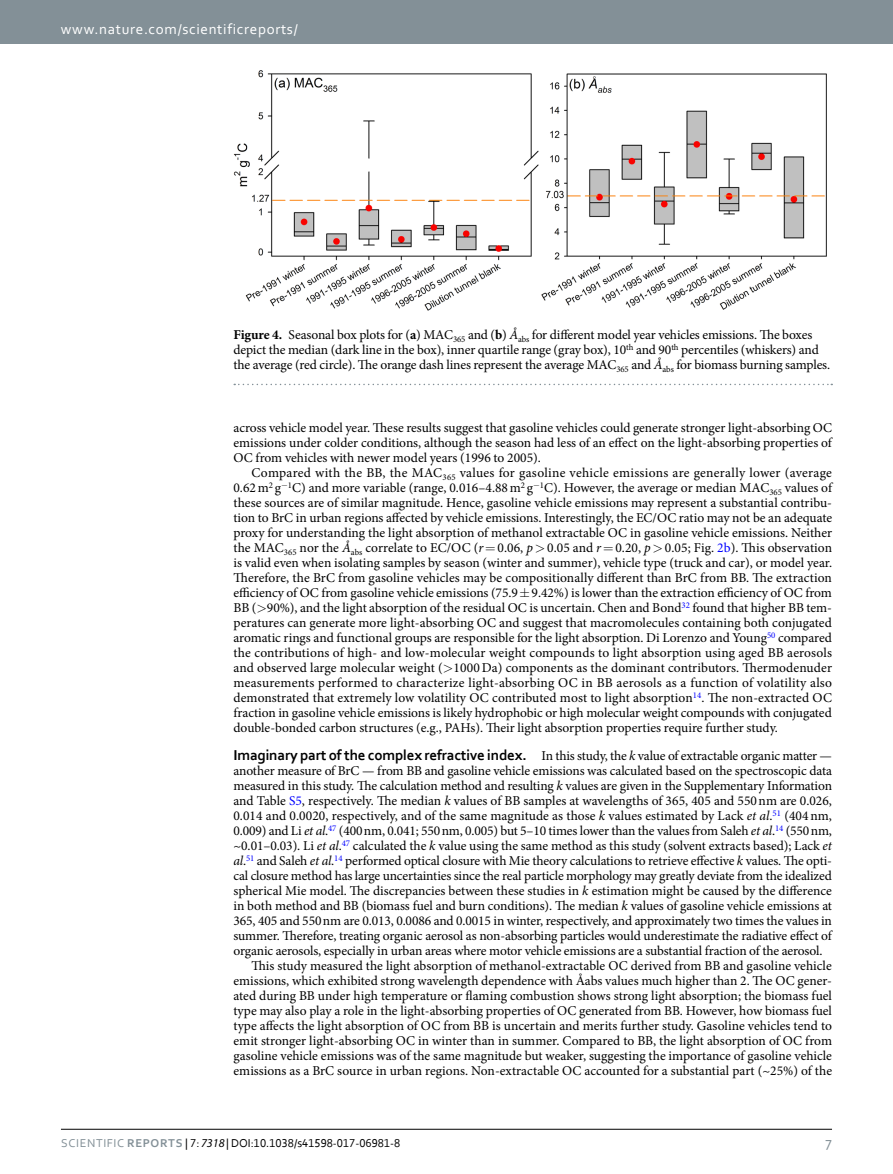
<style>
.page{position:relative;width:893px;height:1174px;background:#fff}
.page>*{position:absolute;margin:0;border:0;box-sizing:border-box;transform-origin:0 0}
.t1{font:15px "Corbel 2";letter-spacing:.045em;color:#fff}
.t2{font:15px "Corbel 2";color:#839097}
.t3{font:13.5px/15px "Minion Pro";letter-spacing:-.005em;color:#000;text-align:justify}
.t4{font:12px "Corbel";color:#000}
.s1{font-weight:700}
.s2{font-style:italic}
.s3{color:#00f}
.s4{font-family:"Corbel";font-weight:700;font-size:15px}
.s5{font-family:"Corbel 2";color:#839097}
.s6{font-family:"Corbel Bold 2";color:#839097}
.s7{font-family:"Myriad Pro";font-style:italic}
</style>
<div class="page">
<div style="left:0;top:0;width:893px;height:43px;background:#839097"></div>
<hr style="left:61px;top:1129px;width:771px;height:1px;background:#000">
<img style="left:233px;top:70px;width:594px;height:241px">
<svg style="left:234px;top:384px;width:598px;height:1px"></svg>
<p class="t1" style="left:61px;top:19px;width:238px">www.nature.com/scientificreports/</p>
<p class="t3" style="left:233px;top:328px;width:598px;text-align:left"><span class="s1">Figure 4.</span> Seasonal box plots for (<span class="s1">a</span>) MAC<sub>365</sub> and (<span class="s1">b</span>) <span class="s2">Å</span><sub>abs</sub> for different model year vehicles emissions. The boxes depict the median (dark line in the box), inner quartile range (gray box), 10<sup>th</sup> and 90<sup>th</sup> percentiles (whiskers) and the average (red circle). The orange dash lines represent the average MAC<sub>365</sub> and <span class="s2">Å</span><sub>abs</sub> for biomass burning samples.</p>
<p class="t3" style="left:233px;top:420px;width:600px">across vehicle model year. These results suggest that gasoline vehicles could generate stronger light-absorbing OC emissions under colder conditions, although the season had less of an effect on the light-absorbing properties of OC from vehicles with newer model years (1996 to 2005).</p>
<p class="t3" style="left:233px;top:465px;width:600px;text-indent:18px">Compared with the BB, the MAC<sub>365</sub> values for gasoline vehicle emissions are generally lower (average 0.62m<sup>2</sup> g−<sup>1</sup>C) and more variable (range, 0.016–4.88m<sup>2</sup> g−<sup>1</sup>C). However, the average or median MAC<sub>365</sub> values of these sources are of similar magnitude. Hence, gasoline vehicle emissions may represent a substantial contribu&shy;tion to BrC in urban regions affected by vehicle emissions. Interestingly, the EC/OC ratio may not be an adequate proxy for understanding the light absorption of methanol extractable OC in gasoline vehicle emissions. Neither the MAC<sub>365</sub> nor the <span class="s2">Å</span><sub>abs</sub> correlate to EC/OC (<span class="s2">r</span> 0.06, <span class="s2">p</span> 0.05 and <span class="s2">r</span> 0.20, <span class="s2">p</span> 0.05; Fig. <span class="s3">2b</span>). This observation is valid even when isolating samples by season (winter and summer), vehicle type (truck and car), or model year.<br>Therefore, the BrC from gasoline vehicles may be compositionally different than BrC from BB. The extraction efficiency of OC from gasoline vehicle emissions (75.9 9.42%) is lower than the extraction efficiency of OC from BB ( 90%), and the light absorption of the residual OC is uncertain. Chen and Bond<sup>32</sup> found that higher BB tem&shy;peratures can generate more light-absorbing OC and suggest that macromolecules containing both conjugated aromatic rings and functional groups are responsible for the light absorption. Di Lorenzo and Young<sup>50</sup> compared the contributions of high- and low-molecular weight compounds to light absorption using aged BB aerosols and observed large molecular weight ( 1000Da) components as the dominant contributors. Thermodenuder measurements performed to characterize light-absorbing OC in BB aerosols as a function of volatility also demonstrated that extremely low volatility OC contributed most to light absorption<sup>14</sup>. The non-extracted OC fraction in gasoline vehicle emissions is likely hydrophobic or high molecular weight compounds with conjugated double-bonded carbon structures (e.g., PAHs). Their light absorption properties require further study.</p>
<p class="t3" style="left:233px;top:748px;width:600px"><span class="s4">Imaginary part of the complex refractive index.</span> In this study, the <span class="s2">k</span> value of extractable organic matter —</p>
<p class="t3" style="left:233px;top:763px;width:600px">another measure of BrC — from BB and gasoline vehicle emissions was calculated based on the spectroscopic data</p>
<p class="t3" style="left:233px;top:778px;width:600px">measured in this study. The calculation method and resulting <span class="s2">k</span> values are given in the Supplementary Information</p>
<p class="t3" style="left:233px;top:793px;width:600px">and Table <span class="s3">S5</span>, respectively. The median <span class="s2">k</span> values of BB samples at wavelengths of 365, 405 and 550nm are 0.026,</p>
<p class="t3" style="left:233px;top:808px;width:600px">0.014 and 0.0020, respectively, and of the same magnitude as those <span class="s2">k</span> values estimated by Lack <span class="s2">et al</span>.<sup>51</sup> (404nm,</p>
<p class="t3" style="left:233px;top:823px;width:600px">0.009) and Li <span class="s2">et al</span>.<sup>47</sup> (400nm, 0.041; 550nm, 0.005) but 5–10 times lower than the values from Saleh <span class="s2">et al</span>.<sup>14</sup> (550nm,</p>
<p class="t3" style="left:233px;top:838px;width:600px">~0.01–0.03). Li <span class="s2">et al</span>.<sup>47</sup> calculated the <span class="s2">k</span> value using the same method as this study (solvent extracts based); Lack <span class="s2">et</span></p>
<p class="t3" style="left:233px;top:853px;width:600px"><span class="s2">al</span>.<sup>51</sup> and Saleh <span class="s2">et al</span>.<sup>14</sup> performed optical closure with Mie theory calculations to retrieve effective <span class="s2">k</span> values. The opti-</p>
<p class="t3" style="left:233px;top:868px;width:600px">cal closure method has large uncertainties since the real particle morphology may greatly deviate from the idealized</p>
<p class="t3" style="left:233px;top:883px;width:600px">spherical Mie model. The discrepancies between these studies in <span class="s2">k</span> estimation might be caused by the difference</p>
<p class="t3" style="left:233px;top:898px;width:600px">in both method and BB (biomass fuel and burn conditions). The median <span class="s2">k</span> values of gasoline vehicle emissions at</p>
<p class="t3" style="left:233px;top:913px;width:600px">365, 405 and 550nm are 0.013, 0.0086 and 0.0015 in winter, respectively, and approximately two times the values in</p>
<p class="t3" style="left:233px;top:928px;width:600px">summer. Therefore, treating organic aerosol as non-absorbing particles would underestimate the radiative effect of</p>
<p class="t3" style="left:233px;top:943px;width:590px">organic aerosols, especially in urban areas where motor vehicle emissions are a substantial fraction of the aerosol.</p>
<p class="t3" style="left:251px;top:958px;width:582px">This study measured the light absorption of methanol-extractable OC derived from BB and gasoline vehicle</p>
<p class="t3" style="left:233px;top:973px;width:600px">emissions, which exhibited strong wavelength dependence with Åabs values much higher than 2. The OC gener-</p>
<p class="t3" style="left:233px;top:988px;width:600px">ated during BB under high temperature or flaming combustion shows strong light absorption; the biomass fuel</p>
<p class="t3" style="left:233px;top:1003px;width:600px">type may also play a role in the light-absorbing properties of OC generated from BB. However, how biomass fuel</p>
<p class="t3" style="left:233px;top:1018px;width:600px">type affects the light absorption of OC from BB is uncertain and merits further study. Gasoline vehicles tend to</p>
<p class="t3" style="left:233px;top:1033px;width:600px">emit stronger light-absorbing OC in winter than in summer. Compared to BB, the light absorption of OC from</p>
<p class="t3" style="left:233px;top:1048px;width:600px">gasoline vehicle emissions was of the same magnitude but weaker, suggesting the importance of gasoline vehicle</p>
<p class="t3" style="left:233px;top:1063px;width:600px">emissions as a BrC source in urban regions. Non-extractable OC accounted for a substantial part (~25%) of the</p>
<p class="t4" style="left:61px;top:1135px;width:341px"><span class="s5">Scientific</span> <span class="s6">REPORTS</span> | 7: <span class="s7">7318</span> | DOI:10.1038/s41598-017-06981-8</p>
<p class="t2" style="left:826px;top:1132px;width:8px">7</p>
</div>
